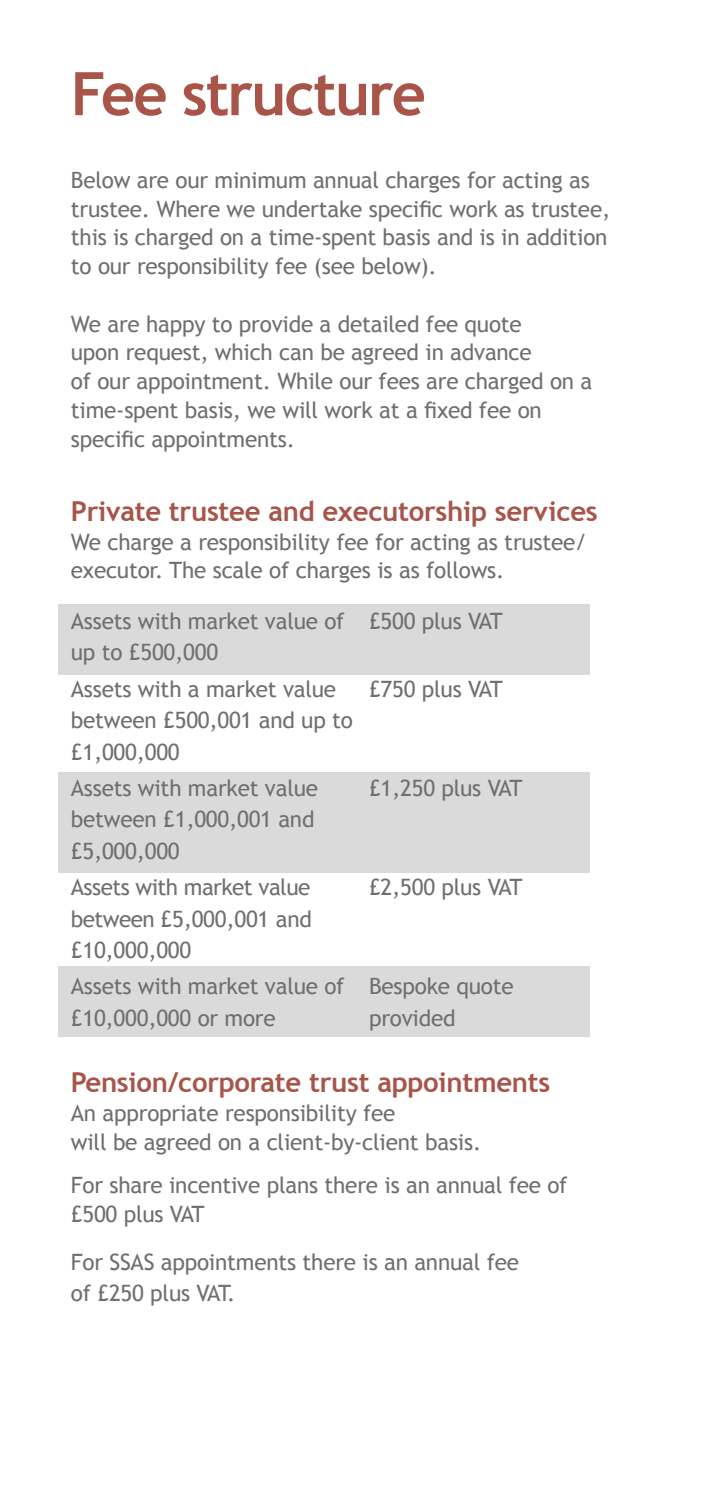
<style>
.page{position:relative;width:702px;height:1489px;background:#fff}
.page>*{position:absolute;margin:0;border:0;box-sizing:border-box;transform-origin:0 0}
.t1{font:700 60px "Trebuchet MS";letter-spacing:-.03em;color:#a85449}
.t2{font:700 27.5px "Trebuchet MS";letter-spacing:-.01em;color:#a85449}
.t3{font:22.5px/28.8px "Trebuchet MS";letter-spacing:-.01em;color:#706f6f}
</style>
<div class="page">
<div style="left:58px;top:966px;width:531px;height:70px;background:#dadada"></div>
<div style="left:58px;top:604px;width:531px;height:70px;background:#dadada"></div>
<div style="left:58px;top:772px;width:531px;height:100px;background:#dadada"></div>
<h1 class="t1" style="left:71px;top:56px;width:356px">Fee structure</h1>
<p class="t3" style="left:71px;top:165px;width:541px">Below are our minimum annual charges for acting as trustee. Where we undertake specific work as trustee, this is charged on a time-spent basis and is in addition to our responsibility fee (see below).</p>
<p class="t3" style="left:71px;top:309px;width:523px">We are happy to provide a detailed fee quote<br>upon request, which can be agreed in advance<br>of our appointment. While our fees are charged on a time-spent basis, we will work at a fixed fee on specific appointments.</p>
<p class="t2" style="left:71px;top:494px;width:528px">Private trustee and executorship services</p>
<p class="t3" style="left:71px;top:527px;width:517px">We charge a responsibility fee for acting as trustee/ executor. The scale of charges is as follows.</p>
<p class="t3" style="left:71px;top:605px;width:275px;line-height:31.2px">Assets with market value of up to £500,000</p>
<p class="t3" style="left:369px;top:606px;width:135px">£500 plus VAT</p>
<p class="t3" style="left:71px;top:673px;width:283px;line-height:31.2px">Assets with a market value between £500,001 and up to £1,000,000</p>
<p class="t3" style="left:369px;top:674px;width:135px">£750 plus VAT</p>
<p class="t3" style="left:71px;top:772px;width:249px;line-height:31.2px">Assets with market value between £1,000,001 and £5,000,000</p>
<p class="t3" style="left:369px;top:773px;width:155px">£1,250 plus VAT</p>
<p class="t3" style="left:71px;top:871px;width:242px;line-height:31.2px;text-align:justify">Assets with market value between £5,000,001 and £10,000,000</p>
<p class="t3" style="left:369px;top:872px;width:155px">£2,500 plus VAT</p>
<p class="t3" style="left:71px;top:970px;width:275px;line-height:31.2px">Assets with market value of £10,000,000 or more</p>
<p class="t3" style="left:369px;top:970px;width:146px;line-height:31.2px">Bespoke quote provided</p>
<p class="t2" style="left:71px;top:1065px;width:481px">Pension/corporate trust appointments</p>
<p class="t3" style="left:71px;top:1098px;width:412px">An appropriate responsibility fee<br>will be agreed on a client-by-client basis.</p>
<p class="t3" style="left:71px;top:1170px;width:498px">For share incentive plans there is an annual fee of £500 plus VAT</p>
<p class="t3" style="left:71px;top:1245px;width:449px;line-height:31.2px">For SSAS appointments there is an annual fee of £250 plus VAT.</p>
</div>
